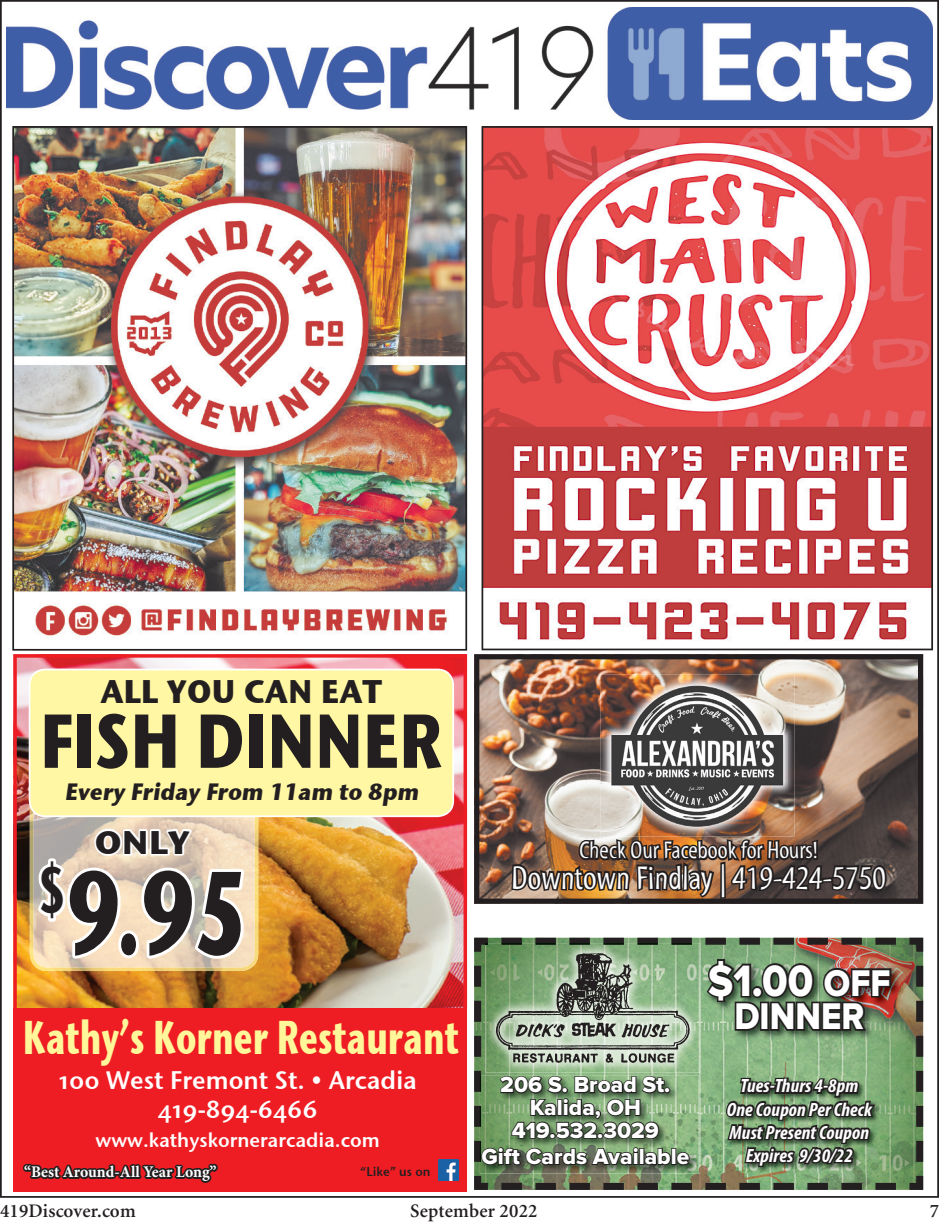
<style>
.page{position:relative;width:939px;height:1223px;background:#fff}
.page>*{position:absolute;margin:0;border:0;box-sizing:border-box;transform-origin:0 0}
.t1{font:700 117.77px "Stone Sans ITC";color:#231f20;scale:.68 1}
.t2{font:700 76.12px "Stone Sans ITC";letter-spacing:-.01em;color:#231f20;scale:.82 1}
.t3{font:700 47.07px "Stone Sans ITC";color:#fff79a;scale:.68 1}
.t4{font:45.5px "Proxima Nova Extrabld";color:#fff;scale:.9 1}
.t5{font:38.5px "Proxima Nova Extrabld";color:#fff;scale:.9 1}
.t6{font:33.25px "Myriad Tilt";color:#fff}
.t7{font:700 32.55px "Stone Sans ITC";color:#231f20}
.t8{font:700 32.55px "Stone Sans ITC";color:#231f20;scale:1.06 1}
.t9{font:25.38px/29.1px "Stone Sans Sem OSITCTT Semi";color:#fff;text-align:center}
.t10{font:24.32px "Myriad Tilt";color:#fff}
.t11{font:700 23.62px "Stone Sans ITC";color:#231f20;scale:.92 1}
.t12{font:22.75px/22.8px "Proxima Nova Extrabld";color:#fff;text-align:center}
.t13{font:19.95px "Stone Sans Sem OSITCTT Semi";color:#fff}
.t14{font:italic 700 condensed 19.25px/23.1px "Myriad Pro";letter-spacing:.005em;color:#fff;text-align:center}
.t15{font:600 19.25px "Minion";letter-spacing:.01em;color:#231f20}
.t16{font:700 16.28px "Minion Pro";color:#fff}
.t17{font:12.6px "Stone Sans Sem OSITCTT Semi";color:#231f20}
.s1{font-size:38.5px}
</style>
<div class="page">
<img style="left:0;top:0;width:939px;height:1197px">
<img style="left:13px;top:654px;width:454px;height:537px">
<svg style="left:896px;top:937px;width:27px;height:252px;background:#647b53"></svg>
<img style="left:896px;top:957px;width:5px;height:83px">
<img style="left:474px;top:352px;width:422px;height:845px">
<svg style="left:481px;top:126px;width:452px;height:524px"></svg>
<p class="t7" style="left:100px;top:662px;width:283px">ALL YOU CAN EAT</p>
<p class="t2" style="left:40px;top:673px;width:493px">FISH DINNER</p>
<p class="t11" style="left:64px;top:771px;width:392px">Every Friday From 11am to 8pm</p>
<p class="t8" style="left:94px;top:813px;width:92px">ONLY</p>
<p class="t1" style="left:36px;top:808px;width:313px"><sup>$</sup>9.95</p>
<p class="t3" style="left:23px;top:995px;width:643px">Kathy’s Korner Restaurant</p>
<p class="t9" style="left:59px;top:1065px;width:360px">100 West Fremont St. • Arcadia<br>419-894-6466</p>
<p class="t13" style="left:95px;top:1127px;width:286px">www.kathyskornerarcadia.com</p>
<p class="t16" style="left:24px;top:1160px;width:194px">“Best Around-All Year Long”</p>
<p class="t17" style="left:360px;top:1163px;width:72px">“Like” us on</p>
<p class="t10" style="left:579px;top:837px;width:240px">Check Our Facebook for Hours!</p>
<p class="t6" style="left:511px;top:859px;width:376px">Downtown Findlay | 419-424-5750</p>
<p class="t12" style="left:500px;top:1073px;width:172px">206 S. Broad St.<br>Kalida, OH<br>419.532.3029</p>
<p class="t12" style="left:481px;top:1145px;width:209px">Gift Cards Available</p>
<p class="t4" style="left:708px;top:954px;width:205px">$1.00 <span class="s1">OFF</span></p>
<p class="t5" style="left:734px;top:993px;width:146px">DINNER</p>
<p class="t14" style="left:727px;top:1073px;width:146px">Tues-Thurs 4-8pm<br>One Coupon Per Check<br>Must Present Coupon<br>Expires 9/30/22</p>
<p class="t15" style="left:0;top:1200px;width:137px">419Discover.com</p>
<p class="t15" style="left:410px;top:1200px;width:129px">September 2022</p>
<p class="t15" style="left:929px;top:1200px;width:11px">7</p>
</div>
